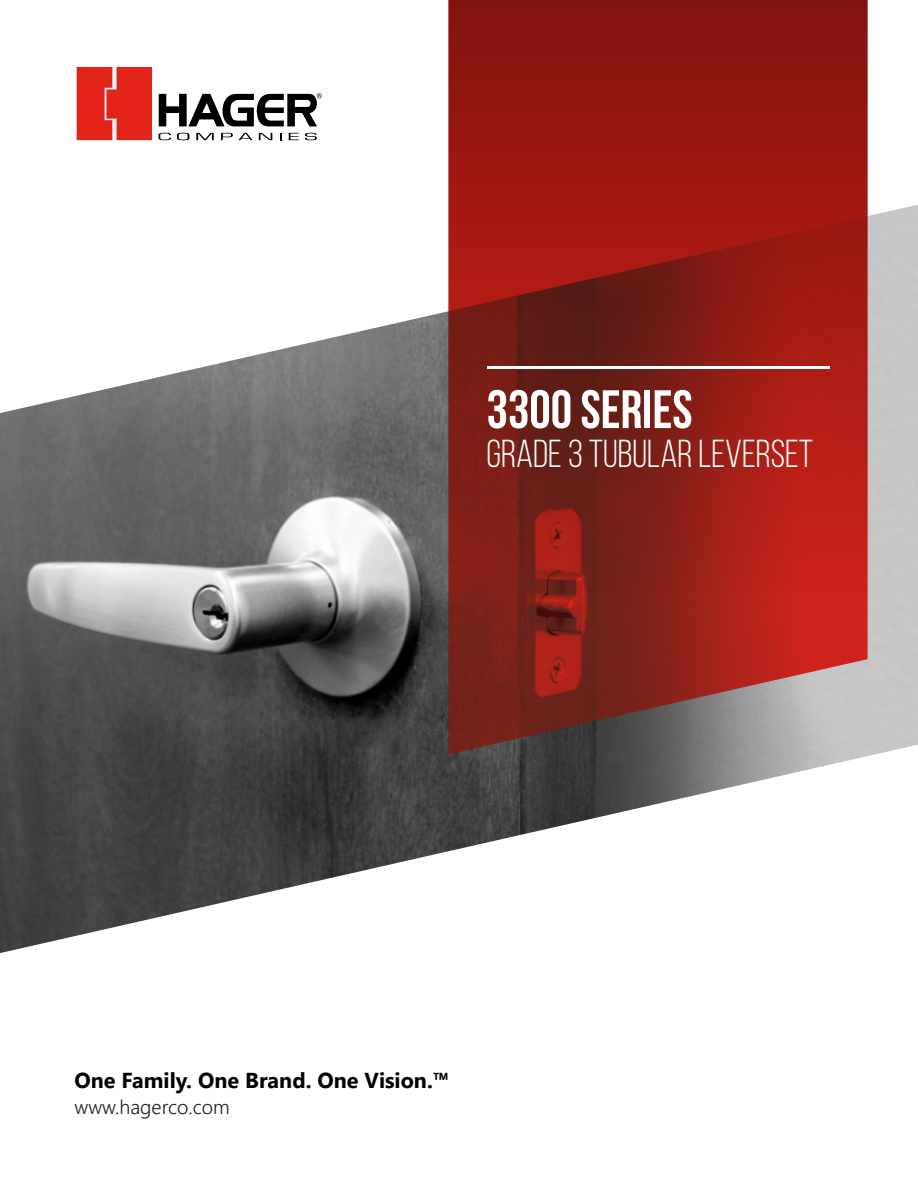
<style>
.page{position:relative;width:918px;height:1188px;background:#fff}
.page>*{position:absolute;margin:0;border:0;box-sizing:border-box;transform-origin:0 0}
.t1{font:700 54px "Bebas Neue";color:#fff}
.t2{font:39px "Bebas Neue";color:#fff}
.t3{font:700 21.6px "Segoe UI";color:#000}
.t4{font:300 19.8px "Segoe UI";color:#1c1e29}
</style>
<div class="page">
<img style="left:0;top:205px;width:918px;height:748px">
<div style="left:77px;top:67px;width:75px;height:73px;background:#e2231a"></div>
<svg style="left:158px;top:133px;width:13px;height:7px"></svg>
<svg style="left:177px;top:133px;width:12px;height:7px"></svg>
<svg style="left:196px;top:133px;width:18px;height:7px"></svg>
<svg style="left:221px;top:133px;width:32px;height:7px"></svg>
<svg style="left:259px;top:133px;width:13px;height:7px"></svg>
<svg style="left:280px;top:133px;width:2px;height:7px"></svg>
<svg style="left:289px;top:133px;width:10px;height:7px"></svg>
<svg style="left:305px;top:133px;width:12px;height:7px"></svg>
<svg style="left:159px;top:93px;width:163px;height:33px"></svg>
<svg style="left:448px;top:0;width:420px;height:754px;background:#90241d"></svg>
<hr style="left:487px;top:366px;width:342px;height:3px;background:#fff">
<h1 class="t1" style="left:487px;top:380px;width:208px">3300 SERIES</h1>
<h2 class="t2" style="left:487px;top:433px;width:328px">GRADE 3 TUBULAR LEVERSET</h2>
<p class="t3" style="left:75px;top:1063px;width:377px">One Family. One Brand. One Vision.™</p>
<p class="t4" style="left:75px;top:1091px;width:157px">www.hagerco.com</p>
</div>
